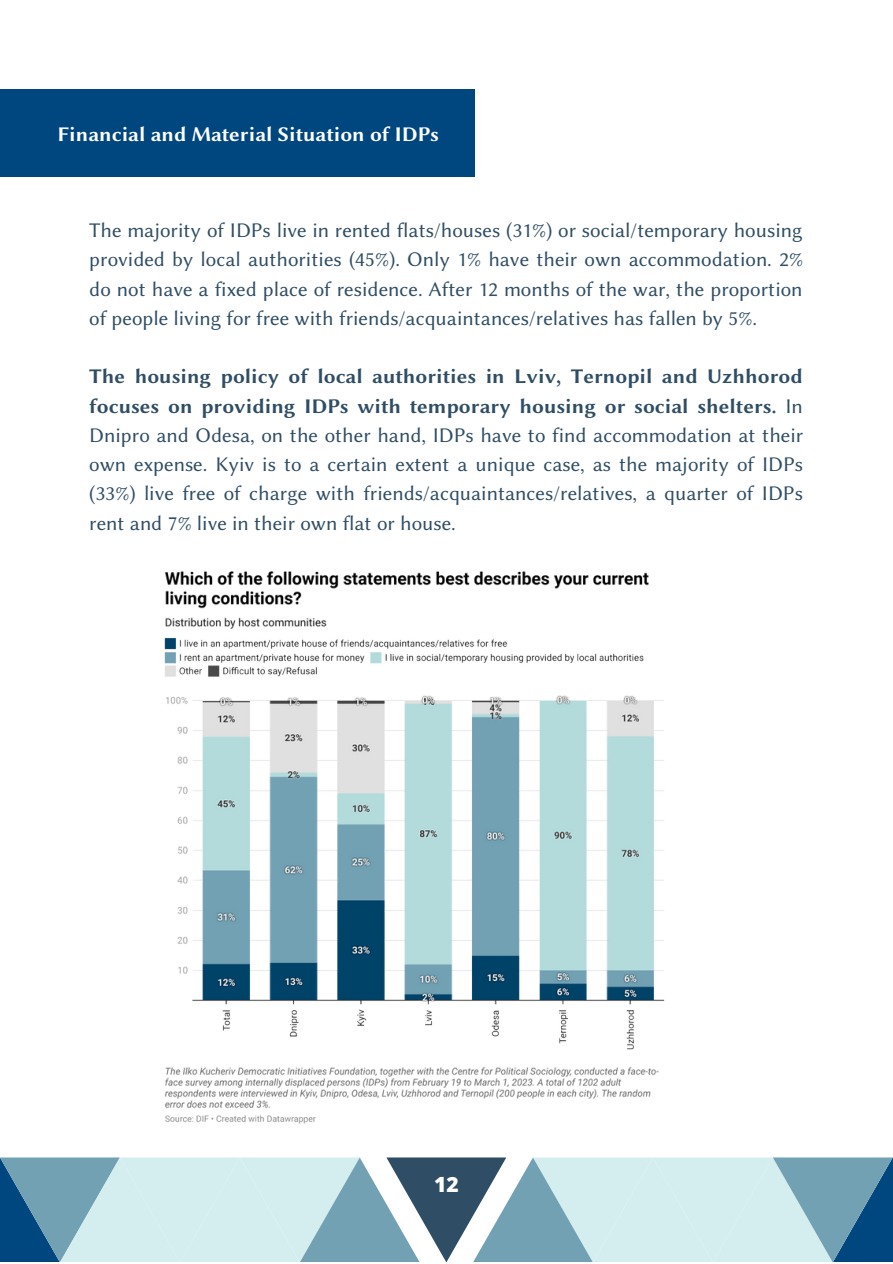
<style>
.page{position:relative;width:893px;height:1264px;background:#fff}
.page>*{position:absolute;margin:0;border:0;box-sizing:border-box;transform-origin:0 0}
.t1{font:21px/29.2px "Lin Biolinum O";color:#2f4d64;text-align:justify}
.t2{font:21px/29.2px "Lin Biolinum OB";color:#2f4d64}
.t3{font:21px "Lin Biolinum OB";color:#fff}
.t4{font:800 21px "Open Sans";color:#fff}
.s1{font-family:"Lin Biolinum O"}
</style>
<div class="page">
<svg style="left:0;top:1157px;width:892px;height:105px;background:#a3c4d0"></svg>
<div style="left:0;top:89px;width:475px;height:88px;background:#004780"></div>
<img style="left:164px;top:571px;width:501px;height:553px">
<p class="t3" style="left:58px;top:122px;width:383px">Financial and Material Situation of IDPs</p>
<p class="t1" style="left:89px;top:216px;width:715px">The majority of IDPs live in rented flats/houses (31%) or social/temporary housing provided by local authorities (45%). Only 1% have their own accommodation. 2% do not have a fixed place of residence. After 12 months of the war, the proportion of people living for free with friends/acquaintances/relatives has fallen by 5%.</p>
<p class="t2" style="left:89px;top:362px;width:715px">The housing policy of local authorities in Lviv, Ternopil and Uzhhorod focuses on providing IDPs with temporary housing or social shelters. <span class="s1">In</span></p>
<p class="t1" style="left:89px;top:420px;width:715px">Dnipro and Odesa, on the other hand, IDPs have to find accommodation at their own expense. Kyiv is to a certain extent a unique case, as the majority of IDPs (33%) live free of charge with friends/acquaintances/relatives, a quarter of IDPs rent and 7% live in their own flat or house.</p>
<p class="t4" style="left:434px;top:1169px;width:26px">12</p>
</div>
